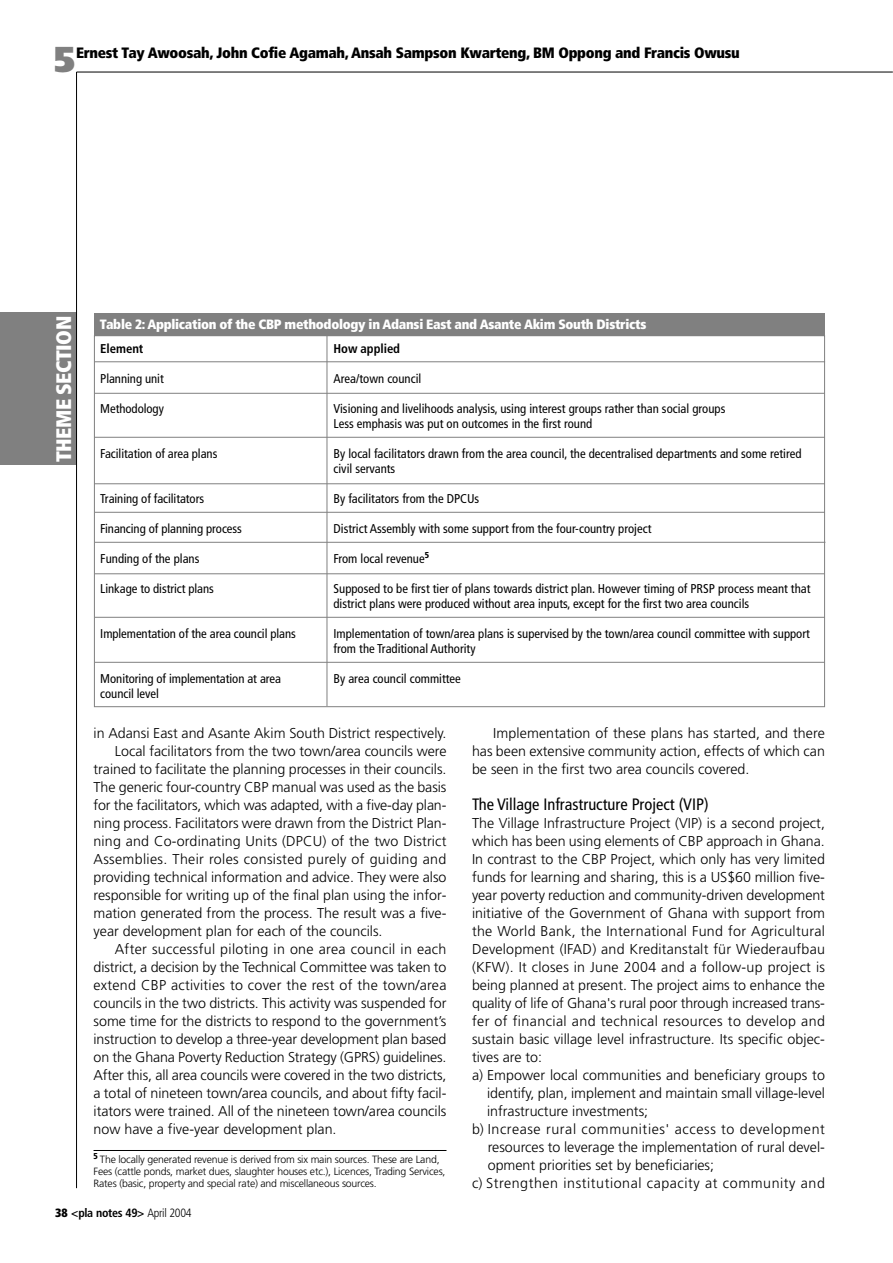
<style>
.page{position:relative;width:893px;height:1263px;background:#fff}
.page>*{position:absolute;margin:0;border:0;box-sizing:border-box;transform-origin:0 0}
.t1{font:900 36px "Frutiger";color:#808080}
.t2{font:900 condensed 21px "Frutiger";letter-spacing:-.02em;color:#fff}
.t3{font:condensed 16.5px "Frutiger";color:#000}
.t4{font:900 condensed 15px "Frutiger";letter-spacing:-.02em;color:#000}
.t5{font:300 14.25px/18px "Frutiger";color:#000;text-align:justify}
.t6{font:300 14.25px "Frutiger";letter-spacing:.02em;color:#000}
.t7{font:300 14.25px "Frutiger";letter-spacing:.025em;color:#000}
.t8{font:300 14.25px "Frutiger";letter-spacing:.04em;color:#000}
.t9{font:300 14.25px "Frutiger";letter-spacing:.03em;color:#000}
.t10{font:900 condensed 13.5px "Frutiger";letter-spacing:-.02em;color:#fff}
.t11{font:condensed 12.75px/15px "Frutiger";color:#000}
.t12{font:700 condensed 12.75px "Frutiger";letter-spacing:-.005em;color:#000}
.t13{font:700 condensed 12px "Frutiger";letter-spacing:-.025em;color:#000}
.t14{font:300 10.5px/12px "Frutiger";letter-spacing:-.015em;color:#000}
.s1{font-weight:900}
.s2{font-weight:300}
</style>
<div class="page">
<div style="left:0;top:313px;width:76px;height:152px;background:#808080"></div>
<hr style="left:77px;top:72px;width:816px;height:1px;background:#000">
<hr style="left:76px;top:72px;width:1px;height:1116px;background:#000">
<div style="left:94px;top:313px;width:731px;height:23px;background:#808080"></div>
<hr style="left:95px;top:361px;width:730px;height:1px;background:#808080">
<hr style="left:327px;top:333px;width:1px;height:373px;background:#808080">
<hr style="left:95px;top:393px;width:729px;height:1px;background:#808080">
<hr style="left:94px;top:437px;width:731px;height:1px;background:#808080">
<hr style="left:94px;top:483px;width:731px;height:1px;background:#808080">
<hr style="left:95px;top:512px;width:730px;height:1px;background:#808080">
<hr style="left:95px;top:542px;width:730px;height:1px;background:#808080">
<hr style="left:95px;top:573px;width:729px;height:1px;background:#808080">
<hr style="left:95px;top:617px;width:730px;height:1px;background:#808080">
<hr style="left:95px;top:662px;width:729px;height:1px;background:#808080">
<hr style="left:94px;top:1150px;width:352px;height:1px;background:#000">
<p class="t4" style="left:76px;top:47px;width:665px">Ernest Tay Awoosah, John Cofie Agamah, Ansah Sampson Kwarteng, BM Oppong and Francis Owusu</p>
<h1 class="t1" style="left:54px;top:45px;width:23px">5</h1>
<h2 class="t2" style="left:55px;top:462px;width:148px;rotate:-90deg">THEME SECTION</h2>
<p class="t10" style="left:100px;top:319px;width:548px">Table 2: Application of the CBP methodology in Adansi East and Asante Akim South Districts</p>
<p class="t12" style="left:100px;top:343px;width:45px">Element</p>
<p class="t11" style="left:100px;top:372px;width:65px">Planning unit</p>
<p class="t11" style="left:100px;top:402px;width:65px">Methodology</p>
<p class="t11" style="left:100px;top:447px;width:119px">Facilitation of area plans</p>
<p class="t11" style="left:100px;top:492px;width:105px">Training of facilitators</p>
<p class="t11" style="left:100px;top:522px;width:143px">Financing of planning process</p>
<p class="t11" style="left:100px;top:552px;width:101px">Funding of the plans</p>
<p class="t11" style="left:100px;top:582px;width:115px">Linkage to district plans</p>
<p class="t11" style="left:100px;top:627px;width:197px">Implementation of the area council plans</p>
<p class="t11" style="left:100px;top:672px;width:182px">Monitoring of implementation at area council level</p>
<p class="t12" style="left:333px;top:343px;width:68px">How applied</p>
<p class="t11" style="left:333px;top:372px;width:89px">Area/town council</p>
<p class="t11" style="left:333px;top:402px;width:393px">Visioning and livelihoods analysis, using interest groups rather than social groups<br>Less emphasis was put on outcomes in the first round</p>
<p class="t11" style="left:333px;top:447px;width:470px">By local facilitators drawn from the area council, the decentralised departments and some retired civil servants</p>
<p class="t11" style="left:333px;top:492px;width:147px">By facilitators from the DPCUs</p>
<p class="t11" style="left:333px;top:522px;width:319px">District Assembly with some support from the four-country project</p>
<p class="t11" style="left:333px;top:552px;width:97px">From local revenue<sup>5</sup></p>
<p class="t11" style="left:333px;top:582px;width:479px">Supposed to be first tier of plans towards district plan. However timing of PRSP process meant that district plans were produced without area inputs, except for the first two area councils</p>
<p class="t11" style="left:333px;top:627px;width:478px">Implementation of town/area plans is supervised by the town/area council committee with support from the Traditional Authority</p>
<p class="t11" style="left:333px;top:672px;width:129px">By area council committee</p>
<p class="t5" style="left:94px;top:725px;width:354px">in Adansi East and Asante Akim South District respectively.</p>
<p class="t5" style="left:115px;top:743px;width:333px">Local facilitators from the two town/area councils were</p>
<p class="t5" style="left:94px;top:761px;width:354px">trained to facilitate the planning processes in their councils.</p>
<p class="t5" style="left:94px;top:779px;width:354px">The generic four-country CBP manual was used as the basis</p>
<p class="t5" style="left:94px;top:797px;width:354px">for the facilitators, which was adapted, with a five-day plan-</p>
<p class="t5" style="left:94px;top:815px;width:354px">ning process. Facilitators were drawn from the District Plan-</p>
<p class="t5" style="left:94px;top:833px;width:354px">ning and Co-ordinating Units (DPCU) of the two District</p>
<p class="t7" style="left:94px;top:853px;width:354px">Assemblies. Their roles consisted purely of guiding and</p>
<p class="t5" style="left:94px;top:869px;width:354px">providing technical information and advice. They were also</p>
<p class="t5" style="left:94px;top:887px;width:354px">responsible for writing up of the final plan using the infor-</p>
<p class="t5" style="left:94px;top:905px;width:354px">mation generated from the process. The result was a five-</p>
<p class="t5" style="left:94px;top:923px;width:290px">year development plan for each of the councils.</p>
<p class="t7" style="left:115px;top:943px;width:333px">After successful piloting in one area council in each</p>
<p class="t5" style="left:94px;top:959px;width:354px">district, a decision by the Technical Committee was taken to</p>
<p class="t6" style="left:94px;top:979px;width:354px">extend CBP activities to cover the rest of the town/area</p>
<p class="t5" style="left:94px;top:995px;width:354px">councils in the two districts. This activity was suspended for</p>
<p class="t5" style="left:94px;top:1013px;width:354px">some time for the districts to respond to the government’s</p>
<p class="t5" style="left:94px;top:1031px;width:354px">instruction to develop a three-year development plan based</p>
<p class="t5" style="left:94px;top:1049px;width:354px">on the Ghana Poverty Reduction Strategy (GPRS) guidelines.</p>
<p class="t5" style="left:94px;top:1067px;width:354px">After this, all area councils were covered in the two districts,</p>
<p class="t5" style="left:94px;top:1085px;width:354px">a total of nineteen town/area councils, and about fifty facil-</p>
<p class="t5" style="left:94px;top:1103px;width:354px">itators were trained. All of the nineteen town/area councils</p>
<p class="t5" style="left:94px;top:1121px;width:245px">now have a five-year development plan.</p>
<p class="t14" style="left:94px;top:1154px;width:353px"><sup>5</sup> The locally generated revenue is derived from six main sources. These are Land,<br>Fees (cattle ponds, market dues, slaughter houses etc.), Licences, Trading Services,<br>Rates (basic, property and special rate) and miscellaneous sources.</p>
<p class="t5" style="left:472px;top:725px;width:354px;text-indent:21px">Implementation of these plans has started, and there has been extensive community action, effects of which can be seen in the first two area councils covered.</p>
<p class="t3" style="left:472px;top:798px;width:238px">The Village Infrastructure Project (VIP)</p>
<p class="t5" style="left:472px;top:815px;width:354px">The Village Infrastructure Project (VIP) is a second project,</p>
<p class="t5" style="left:472px;top:833px;width:354px">which has been using elements of CBP approach in Ghana.</p>
<p class="t5" style="left:472px;top:851px;width:354px">In contrast to the CBP Project, which only has very limited</p>
<p class="t5" style="left:472px;top:869px;width:354px">funds for learning and sharing, this is a US$60 million five-</p>
<p class="t5" style="left:472px;top:887px;width:354px">year poverty reduction and community-driven development</p>
<p class="t5" style="left:472px;top:905px;width:354px">initiative of the Government of Ghana with support from</p>
<p class="t6" style="left:472px;top:925px;width:354px">the World Bank, the International Fund for Agricultural</p>
<p class="t5" style="left:472px;top:941px;width:354px">Development (IFAD) and Kreditanstalt für Wiederaufbau</p>
<p class="t6" style="left:472px;top:961px;width:354px">(KFW). It closes in June 2004 and a follow-up project is</p>
<p class="t5" style="left:472px;top:977px;width:354px">being planned at present. The project aims to enhance the</p>
<p class="t5" style="left:472px;top:995px;width:354px">quality of life of Ghana's rural poor through increased trans-</p>
<p class="t9" style="left:472px;top:1015px;width:354px">fer of financial and technical resources to develop and</p>
<p class="t5" style="left:472px;top:1031px;width:354px">sustain basic village level infrastructure. Its specific objec-</p>
<p class="t5" style="left:472px;top:1049px;width:72px">tives are to:</p>
<p class="t5" style="left:472px;top:1067px;width:354px">a) Empower local communities and beneficiary groups to</p>
<p class="t5" style="left:487px;top:1085px;width:339px">identify, plan, implement and maintain small village-level</p>
<p class="t5" style="left:487px;top:1103px;width:163px">infrastructure investments;</p>
<p class="t8" style="left:472px;top:1123px;width:354px">b) Increase rural communities' access to development</p>
<p class="t5" style="left:488px;top:1139px;width:339px">resources to leverage the implementation of rural devel-</p>
<p class="t5" style="left:488px;top:1157px;width:228px">opment priorities set by beneficiaries;</p>
<p class="t8" style="left:472px;top:1177px;width:354px">c) Strengthen institutional capacity at community and</p>
<p class="t13" style="left:55px;top:1208px;width:138px"><span class="s1">38</span> &lt;pla notes 49&gt; <span class="s2">April 2004</span></p>
</div>
